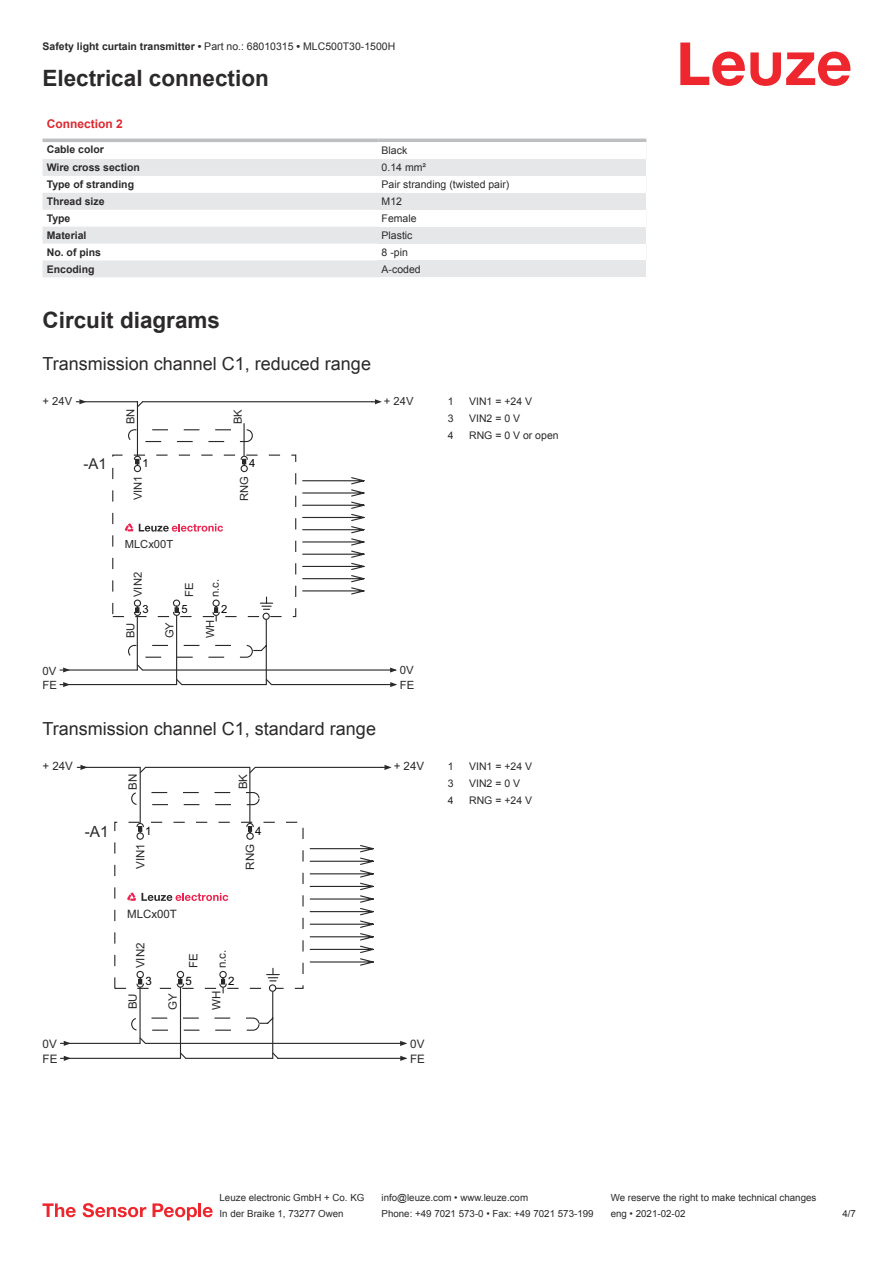
<style>
.page{position:relative;width:893px;height:1263px;background:#fff}
.page>*{position:absolute;margin:0;border:0;box-sizing:border-box;transform-origin:0 0}
.t1{font:700 22.5px "Arial";color:#2b292a}
.t2{font:18px "Arial";color:#2b292a}
.t3{font:15.45px "Arial";color:#2b292a}
.t4{font:15px "Arial";color:#2b292a}
.t5{font:700 12px "Arial";color:#db2a30}
.t6{font:11.7px "Arial";color:#2b292a}
.t7{font:11.55px "Arial";color:#2b292a}
.t8{font:11.55px "Arial";color:#040304}
.t9{font:11.4px "Arial";color:#2b292a}
.t10{font:11.25px "Arial";color:#2b292a}
.t11{font:11.25px "Arial";color:#040304}
.t12{font:700 10.5px "Arial";color:#2b292a}
.t13{font:10.5px "Arial";color:#2b292a}
.t14{font:9.75px "Arial";color:#2b292a}
.s1{font-weight:400}
</style>
<div class="page">
<svg style="left:680px;top:43px;width:170px;height:43px"></svg>
<svg style="left:43px;top:138px;width:603px;height:1px"></svg>
<svg style="left:43px;top:159px;width:335px;height:118px;fill:#e6e7e9"></svg>
<hr style="left:43px;top:139px;width:335px;height:3px;background:#bdbfc1">
<hr style="left:378px;top:139px;width:268px;height:3px;background:#bdbfc1">
<div style="left:378px;top:159px;width:268px;height:17px;background:#e6e7e9"></div>
<div style="left:378px;top:193px;width:268px;height:17px;background:#e6e7e9"></div>
<div style="left:378px;top:227px;width:268px;height:17px;background:#e6e7e9"></div>
<div style="left:378px;top:260px;width:268px;height:17px;background:#e6e7e9"></div>
<svg style="left:43px;top:1203px;width:33px;height:14px"></svg>
<svg style="left:83px;top:1203px;width:63px;height:14px"></svg>
<svg style="left:153px;top:1203px;width:44px;height:17px"></svg>
<hr style="left:198px;top:1203px;width:3px;height:14px;background:#ed272d">
<svg style="left:203px;top:1207px;width:10px;height:10px"></svg>
<svg style="left:302px;top:477px;width:63px;height:118px"></svg>
<hr style="left:143px;top:401px;width:229px;height:1px;background:#2b292a">
<svg style="left:372px;top:399px;width:10px;height:5px"></svg>
<hr style="left:271px;top:684px;width:125px;height:1px;background:#2b292a">
<hr style="left:143px;top:669px;width:252px;height:2px;background:#2b292a">
<svg style="left:390px;top:667px;width:7px;height:5px"></svg>
<svg style="left:390px;top:682px;width:7px;height:5px"></svg>
<svg style="left:59px;top:399px;width:215px;height:288px"></svg>
<svg style="left:309px;top:845px;width:65px;height:121px"></svg>
<hr style="left:255px;top:767px;width:127px;height:1px;background:#2b292a">
<svg style="left:381px;top:765px;width:11px;height:5px"></svg>
<hr style="left:278px;top:1058px;width:128px;height:1px;background:#2b292a">
<hr style="left:146px;top:1043px;width:260px;height:1px;background:#2b292a">
<svg style="left:400px;top:1041px;width:7px;height:5px"></svg>
<svg style="left:400px;top:1056px;width:7px;height:5px"></svg>
<svg style="left:60px;top:765px;width:220px;height:296px"></svg>
<p class="t12" style="left:43px;top:43px;width:354px">Safety light curtain transmitter • <span class="s1">Part no.: 68010315</span> • <span class="s1">MLC500T30-1500H</span></p>
<h1 class="t1" style="left:43px;top:70px;width:228px">Electrical connection</h1>
<p class="t5" style="left:47px;top:119px;width:78px">Connection 2</p>
<p class="t12" style="left:47px;top:145px;width:59px">Cable color</p>
<p class="t13" style="left:382px;top:147px;width:27px">Black</p>
<p class="t12" style="left:47px;top:164px;width:95px">Wire cross section</p>
<p class="t13" style="left:382px;top:164px;width:46px">0.14 mm²</p>
<p class="t12" style="left:47px;top:180px;width:89px">Type of stranding</p>
<p class="t13" style="left:382px;top:180px;width:129px">Pair stranding (twisted pair)</p>
<p class="t12" style="left:47px;top:197px;width:59px">Thread size</p>
<p class="t13" style="left:382px;top:197px;width:22px">M12</p>
<p class="t12" style="left:47px;top:214px;width:25px">Type</p>
<p class="t13" style="left:382px;top:214px;width:37px">Female</p>
<p class="t12" style="left:47px;top:231px;width:41px">Material</p>
<p class="t13" style="left:382px;top:231px;width:32px">Plastic</p>
<p class="t12" style="left:47px;top:248px;width:56px">No. of pins</p>
<p class="t13" style="left:382px;top:248px;width:28px">8 -pin</p>
<p class="t12" style="left:47px;top:265px;width:49px">Encoding</p>
<p class="t13" style="left:382px;top:265px;width:41px">A-coded</p>
<h1 class="t1" style="left:43px;top:311px;width:179px">Circuit diagrams</h1>
<h2 class="t2" style="left:43px;top:357px;width:330px">Transmission channel C1, reduced range</h2>
<p class="t10" style="left:43px;top:396px;width:31px">+ 24V</p>
<h3 class="t4" style="left:84px;top:458px;width:25px">-A1</h3>
<p class="t10" style="left:126px;top:424px;width:17px;rotate:-90deg">BN</p>
<p class="t10" style="left:234px;top:424px;width:16px;rotate:-90deg">BK</p>
<p class="t11" style="left:142px;top:459px;width:8px">1</p>
<p class="t10" style="left:134px;top:500px;width:26px;rotate:-90deg">VIN1</p>
<p class="t11" style="left:249px;top:459px;width:8px">4</p>
<p class="t10" style="left:240px;top:501px;width:26px;rotate:-90deg">RNG</p>
<p class="t10" style="left:384px;top:396px;width:31px">+ 24V</p>
<p class="t10" style="left:125px;top:540px;width:50px">MLCx00T</p>
<p class="t10" style="left:133px;top:597px;width:26px;rotate:-90deg">VIN2</p>
<p class="t11" style="left:142px;top:605px;width:8px">3</p>
<p class="t10" style="left:185px;top:597px;width:16px;rotate:-90deg">FE</p>
<p class="t11" style="left:182px;top:605px;width:8px">5</p>
<p class="t10" style="left:211px;top:597px;width:20px;rotate:-90deg">n.c.</p>
<p class="t11" style="left:221px;top:605px;width:8px">2</p>
<p class="t9" style="left:43px;top:666px;width:15px">0V</p>
<p class="t9" style="left:43px;top:681px;width:16px">FE</p>
<p class="t10" style="left:126px;top:638px;width:17px;rotate:-90deg">BU</p>
<p class="t10" style="left:165px;top:638px;width:18px;rotate:-90deg">GY</p>
<p class="t10" style="left:206px;top:638px;width:20px;rotate:-90deg">WH</p>
<h2 class="t2" style="left:43px;top:722px;width:335px">Transmission channel C1, standard range</h2>
<p class="t7" style="left:43px;top:762px;width:32px">+ 24V</p>
<h3 class="t3" style="left:85px;top:825px;width:25px">-A1</h3>
<p class="t7" style="left:128px;top:790px;width:18px;rotate:-90deg">BN</p>
<p class="t7" style="left:239px;top:789px;width:17px;rotate:-90deg">BK</p>
<p class="t8" style="left:145px;top:826px;width:8px">1</p>
<p class="t7" style="left:136px;top:869px;width:27px;rotate:-90deg">VIN1</p>
<p class="t8" style="left:255px;top:826px;width:8px">4</p>
<p class="t7" style="left:246px;top:870px;width:27px;rotate:-90deg">RNG</p>
<p class="t9" style="left:400px;top:666px;width:15px">0V</p>
<p class="t9" style="left:400px;top:680px;width:16px">FE</p>
<p class="t7" style="left:394px;top:762px;width:32px">+ 24V</p>
<p class="t6" style="left:43px;top:1039px;width:16px">0V</p>
<p class="t6" style="left:43px;top:1054px;width:16px">FE</p>
<p class="t7" style="left:127px;top:909px;width:51px">MLCx00T</p>
<p class="t7" style="left:136px;top:968px;width:27px;rotate:-90deg">VIN2</p>
<p class="t8" style="left:145px;top:976px;width:8px">3</p>
<p class="t7" style="left:189px;top:968px;width:16px;rotate:-90deg">FE</p>
<p class="t8" style="left:186px;top:976px;width:8px">5</p>
<p class="t7" style="left:218px;top:968px;width:20px;rotate:-90deg">n.c.</p>
<p class="t8" style="left:228px;top:976px;width:8px">2</p>
<p class="t7" style="left:128px;top:1009px;width:18px;rotate:-90deg">BU</p>
<p class="t7" style="left:168px;top:1010px;width:18px;rotate:-90deg">GY</p>
<p class="t7" style="left:212px;top:1009px;width:21px;rotate:-90deg">WH</p>
<p class="t6" style="left:410px;top:1039px;width:16px">0V</p>
<p class="t6" style="left:410px;top:1054px;width:16px">FE</p>
<p class="t13" style="left:448px;top:397px;width:7px">1</p>
<p class="t13" style="left:469px;top:397px;width:65px">VIN1 = +24 V</p>
<p class="t13" style="left:448px;top:414px;width:7px">3</p>
<p class="t13" style="left:469px;top:414px;width:53px">VIN2 = 0 V</p>
<p class="t13" style="left:448px;top:431px;width:7px">4</p>
<p class="t13" style="left:469px;top:431px;width:91px">RNG = 0 V or open</p>
<p class="t13" style="left:448px;top:762px;width:7px">1</p>
<p class="t13" style="left:469px;top:762px;width:65px">VIN1 = +24 V</p>
<p class="t13" style="left:448px;top:779px;width:7px">3</p>
<p class="t13" style="left:469px;top:779px;width:53px">VIN2 = 0 V</p>
<p class="t13" style="left:448px;top:796px;width:7px">4</p>
<p class="t13" style="left:469px;top:796px;width:65px">RNG = +24 V</p>
<p class="t14" style="left:220px;top:1194px;width:146px">Leuze electronic GmbH + Co. KG</p>
<p class="t14" style="left:381px;top:1194px;width:148px">info@leuze.com • www.leuze.com</p>
<p class="t14" style="left:611px;top:1194px;width:207px">We reserve the right to make technical changes</p>
<p class="t14" style="left:220px;top:1210px;width:126px">In der Braike 1, 73277 Owen</p>
<p class="t14" style="left:381px;top:1210px;width:214px">Phone: +49 7021 573-0 • Fax: +49 7021 573-199</p>
<p class="t14" style="left:611px;top:1210px;width:76px">eng • 2021-02-02</p>
<p class="t14" style="left:842px;top:1210px;width:15px">4 /7</p>
</div>
